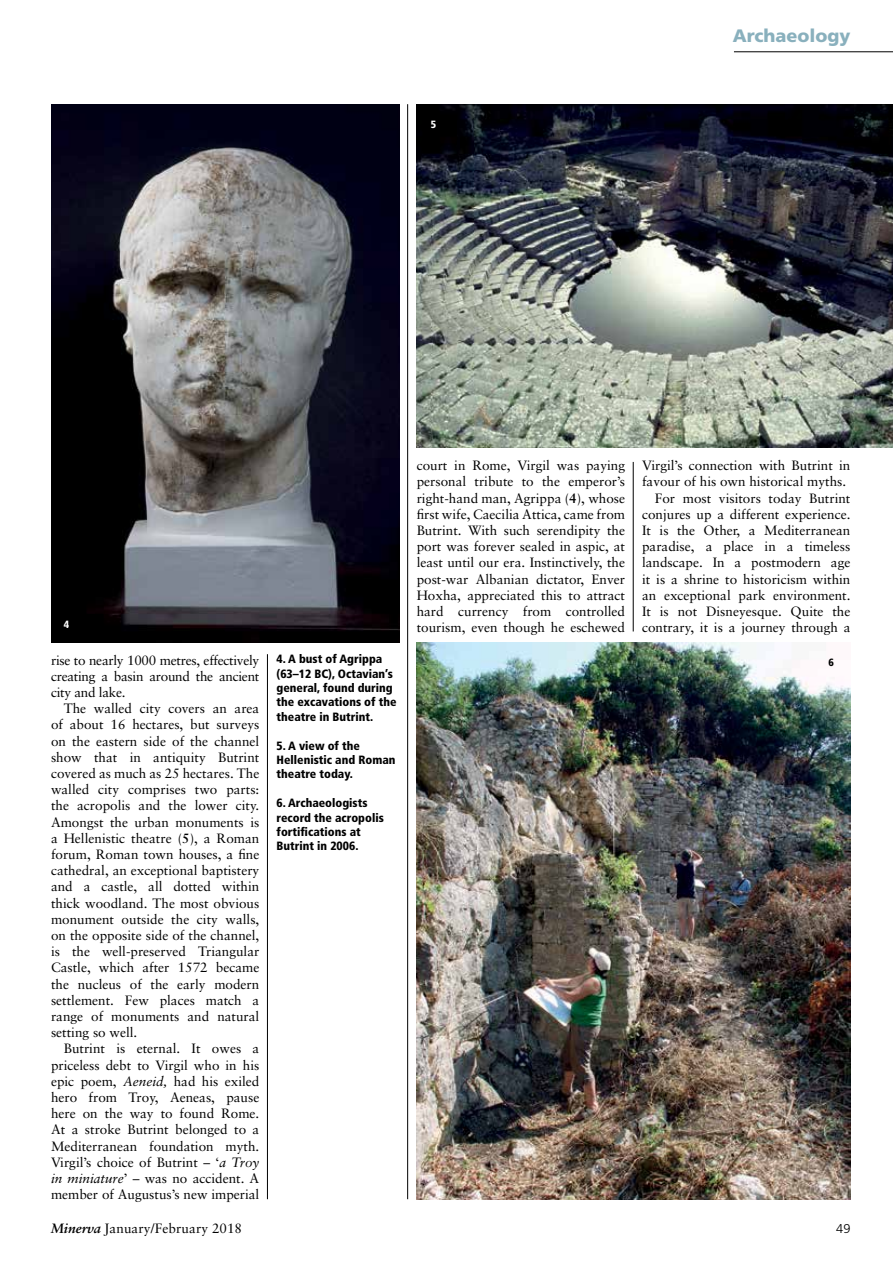
<style>
.page{position:relative;width:893px;height:1263px;background:#fff}
.page>*{position:absolute;margin:0;border:0;box-sizing:border-box;transform-origin:0 0}
.t1{font:900 18px "Frutiger LT Std";color:#89b0bd}
.t2{font:13.5px/16.2px "Sabon LT";color:#000;text-align:justify}
.t3{font:300 12.75px "Frutiger LT Std";color:#000}
.t4{font:900 condensed 12px/14.4px "Frutiger LT Std";color:#000}
.t5{font:900 condensed 10.5px "Frutiger LT Std";color:#fff}
.t6{font:900 condensed 10.5px "Frutiger LT Std";color:#000}
.s1{font-weight:700}
.s2{font-style:italic}
.s3{font-weight:700;font-style:italic}
</style>
<div class="page">
<hr style="left:267px;top:654px;width:1px;height:545px;background:#000">
<hr style="left:407px;top:104px;width:1px;height:1095px;background:#000">
<hr style="left:633px;top:462px;width:1px;height:169px;background:#000">
<img style="left:417px;top:104px;width:476px;height:344px">
<img style="left:51px;top:104px;width:349px;height:539px">
<img style="left:417px;top:643px;width:433px;height:556px">
<hr style="left:734px;top:51px;width:159px;height:1px;background:#000">
<p class="t5" style="left:431px;top:118px;width:7px">5</p>
<h1 class="t1" style="left:733px;top:24px;width:119px">Archaeology</h1>
<p class="t5" style="left:64px;top:618px;width:7px">4</p>
<p class="t2" style="left:51px;top:652px;width:210px">rise to nearly 1000 metres, effectively creating a basin around the ancient city and lake.</p>
<p class="t2" style="left:51px;top:700px;width:210px;text-indent:13px">The walled city covers an area of about 16 hectares, but surveys on the eastern side of the channel show that in antiquity Butrint covered as much as 25 hectares. The walled city comprises two parts: the acropolis and the lower city.<br>Amongst the urban monuments is a Hellenistic theatre (<span class="s1">5</span>), a Roman forum, Roman town houses, a fine cathedral, an exceptional baptistery and a castle, all dotted within thick woodland. The most obvious monument outside the city walls, on the opposite side of the channel, is the well-preserved Triangular Castle, which after 1572 became the nucleus of the early modern settlement. Few places match a range of monuments and natural setting so well.</p>
<p class="t2" style="left:51px;top:1040px;width:210px;text-indent:13px">Butrint is eternal. It owes a priceless debt to Virgil who in his epic poem, <span class="s2">Aeneid,</span> had his exiled hero from Troy, Aeneas, pause here on the way to found Rome.<br>At a stroke Butrint belonged to a Mediterranean foundation myth.<br>Virgil’s choice of Butrint – ‘<span class="s2">a Troy in miniature</span>’ – was no accident. A member of Augustus’s new imperial</p>
<p class="t2" style="left:51px;top:1220px;width:193px"><span class="s3">Minerva</span> January/February 2018</p>
<p class="t2" style="left:417px;top:457px;width:210px">court in Rome, Virgil was paying personal tribute to the emperor’s right-hand man, Agrippa (<span class="s1">4</span>), whose first wife, Caecilia Attica, came from Butrint. With such serendipity the port was forever sealed in aspic, at least until our era. Instinctively, the post-war Albanian dictator, Enver Hoxha, appreciated this to attract hard currency from controlled tourism, even though he eschewed</p>
<p class="t2" style="left:642px;top:457px;width:210px">Virgil’s connection with Butrint in</p>
<p class="t2" style="left:642px;top:473px;width:206px">favour of his own historical myths.</p>
<p class="t2" style="left:655px;top:490px;width:197px">For most visitors today Butrint</p>
<p class="t2" style="left:642px;top:506px;width:210px">conjures up a different experience.</p>
<p class="t2" style="left:642px;top:522px;width:210px">It is the Other, a Mediterranean</p>
<p class="t2" style="left:642px;top:538px;width:210px">paradise, a place in a timeless</p>
<p class="t2" style="left:642px;top:554px;width:210px">landscape. In a postmodern age</p>
<p class="t2" style="left:642px;top:571px;width:210px">it is a shrine to historicism within</p>
<p class="t2" style="left:642px;top:587px;width:210px">an exceptional park environment.</p>
<p class="t2" style="left:642px;top:603px;width:210px">It is not Disneyesque. Quite the</p>
<p class="t2" style="left:642px;top:619px;width:210px">contrary, it is a journey through a</p>
<p class="t4" style="left:277px;top:652px;width:107px">4. A bust of Agrippa</p>
<p class="t6" style="left:828px;top:655px;width:7px">6</p>
<p class="t4" style="left:277px;top:666px;width:121px">(63–12 BC), Octavian’s general, found during the excavations of the theatre in Butrint.</p>
<p class="t4" style="left:277px;top:738px;width:120px">5. A view of the<br>Hellenistic and Roman theatre today.</p>
<p class="t4" style="left:277px;top:796px;width:109px">6. Archaeologists record the acropolis fortifications at<br>Butrint in 2006.</p>
<p class="t3" style="left:836px;top:1221px;width:16px">49</p>
</div>
